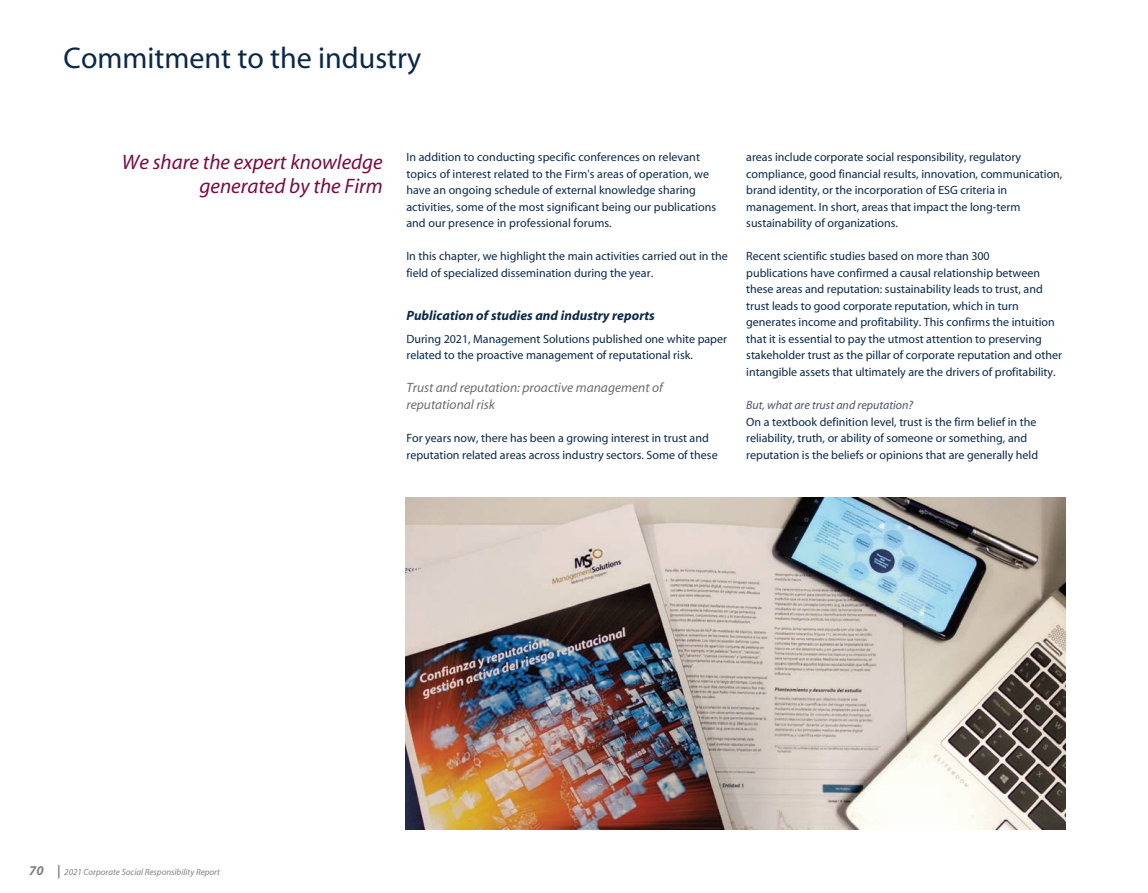
<style>
.page{position:relative;width:1148px;height:893px;background:#fff}
.page>*{position:absolute;margin:0;border:0;box-sizing:border-box;transform-origin:0 0}
.t1{font:30px "Myriad";color:#0a294a}
.t2{font:italic 21px/24px "Myriad";color:#7d0a42;text-align:right}
.t3{font:italic 13.5px/16.5px "Myriad";color:#6c6d70}
.t4{font:italic 700 13.5px "Myriad";letter-spacing:.005em;color:#0a294a}
.t5{font:12px/16.5px "Myriad";color:#0a294a}
.t6{font:italic 12px "Myriad";color:#4a536e}
.t7{font:italic 9px "Myriad";color:#808285}
.s1{font-weight:700;font-size:13.5px}
</style>
<div class="page">
<img style="left:405px;top:498px;width:661px;height:331px">
<h1 class="t1" style="left:64px;top:43px;width:359px">Commitment to the industry</h1>
<h2 class="t2" style="left:122px;top:151px;width:262px">We share the expert knowledge generated by the Firm</h2>
<p class="t5" style="left:406px;top:150px;width:311px">In addition to conducting specific conferences on relevant topics of interest related to the Firm's areas of operation, we have an ongoing schedule of external knowledge sharing activities, some of the most significant being our publications and our presence in professional forums.</p>
<p class="t5" style="left:406px;top:249px;width:323px">In this chapter, we highlight the main activities carried out in the field of specialized dissemination during the year.</p>
<p class="t4" style="left:406px;top:309px;width:250px">Publication of studies and industry reports</p>
<p class="t5" style="left:406px;top:331px;width:322px">During 2021, Management Solutions published one white paper related to the proactive management of reputational risk.</p>
<p class="t3" style="left:406px;top:380px;width:258px">Trust and reputation: proactive management of reputational risk</p>
<p class="t5" style="left:406px;top:430px;width:313px">For years now, there has been a growing interest in trust and reputation related areas across industry sectors. Some of these</p>
<p class="t5" style="left:746px;top:150px;width:318px">areas include corporate social responsibility, regulatory compliance, good financial results, innovation, communication, brand identity, or the incorporation of ESG criteria in management. In short, areas that impact the long-term sustainability of organizations.</p>
<p class="t5" style="left:746px;top:249px;width:317px">Recent scientific studies based on more than 300<br>publications have confirmed a causal relationship between these areas and reputation: sustainability leads to trust, and trust leads to good corporate reputation, which in turn generates income and profitability. This confirms the intuition that it is essential to pay the utmost attention to preserving stakeholder trust as the pillar of corporate reputation and other intangible assets that ultimately are the drivers of profitability.</p>
<p class="t6" style="left:746px;top:399px;width:168px">But, what are trust and reputation?</p>
<p class="t5" style="left:746px;top:414px;width:293px">On a textbook definition level, trust is the firm belief in the reliability, truth, or ability of someone or something, and reputation is the beliefs or opinions that are generally held</p>
<p class="t7" style="left:29px;top:868px;width:192px"><span class="s1">70 |</span> 2021 Corporate Social Responsibility Report</p>
</div>
